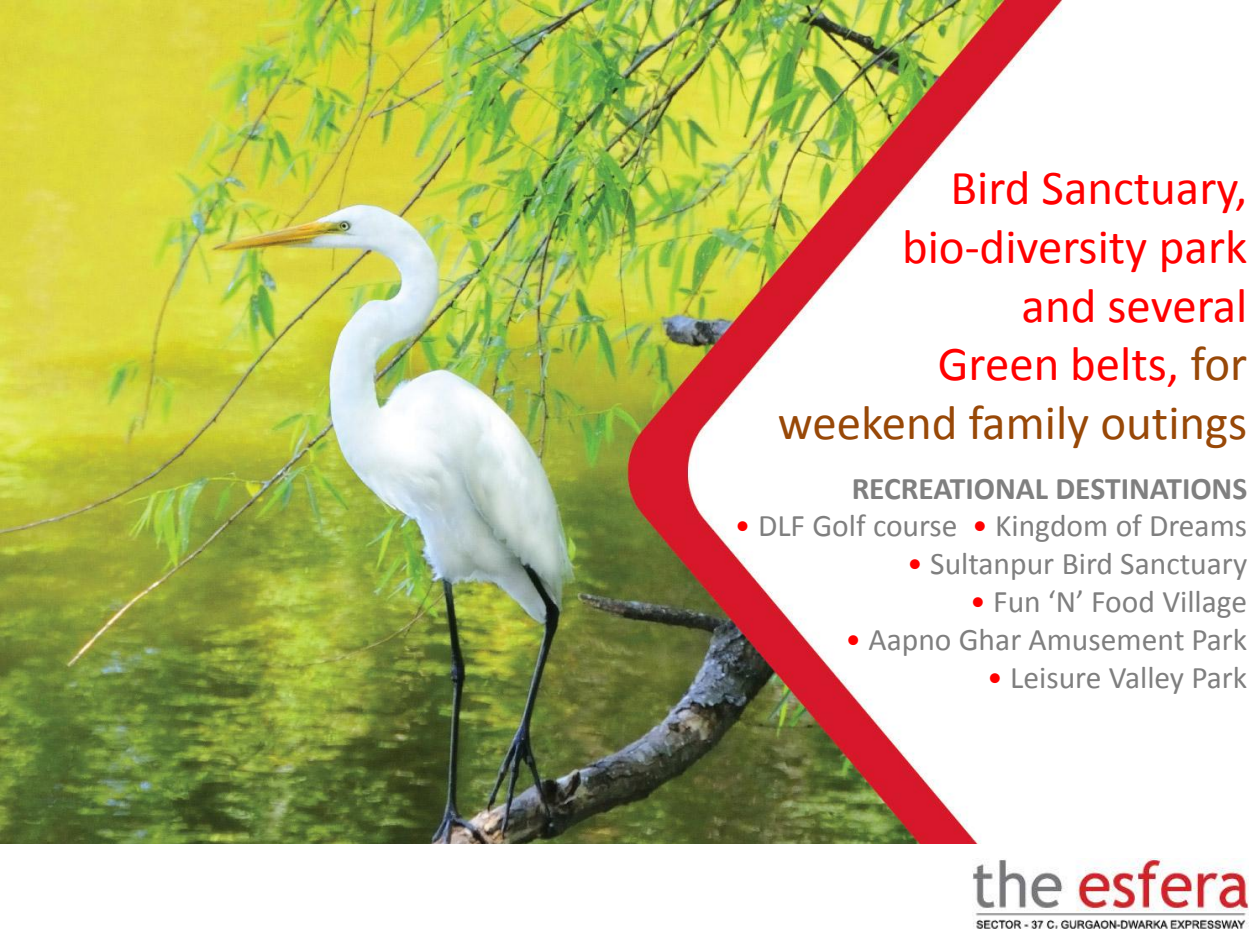
<style>
.page{position:relative;width:1260px;height:945px;background:#fff}
.page>*{position:absolute;margin:0;border:0;box-sizing:border-box;transform-origin:0 0}
.t1{font:49px/58.8px "Calibri";color:#f00;text-align:right}
.t2{font:31.5px "Calibri";color:#7f7f7f}
.t3{font:700 31.5px "Calibri";letter-spacing:-.005em;color:#7f7f7f}
.s1{color:#984807}
.s2{color:#f00}
</style>
<div class="page">
<img style="left:0;top:0;width:1062px;height:844px">
<img style="left:972px;top:859px;width:277px;height:70px">
<h1 class="t1" style="left:778px;top:158px;width:471px">Bird Sanctuary, bio-diversity park<br>and several<br>Green belts, <span class="s1">for weekend family outings</span></h1>
<p class="t3" style="left:852px;top:468px;width:397px">RECREATIONAL DESTINATIONS</p>
<p class="t2" style="left:735px;top:506px;width:514px"><span class="s2">•</span> DLF Golf course <span class="s2">•</span> Kingdom of Dreams</p>
<p class="t2" style="left:907px;top:544px;width:342px"><span class="s2">•</span> Sultanpur Bird Sanctuary</p>
<p class="t2" style="left:970px;top:582px;width:279px"><span class="s2">•</span> Fun ‘N’ Food Village</p>
<p class="t2" style="left:845px;top:619px;width:403px"><span class="s2">•</span> Aapno Ghar Amusement Park</p>
<p class="t2" style="left:987px;top:657px;width:262px"><span class="s2">•</span> Leisure Valley Park</p>
</div>
